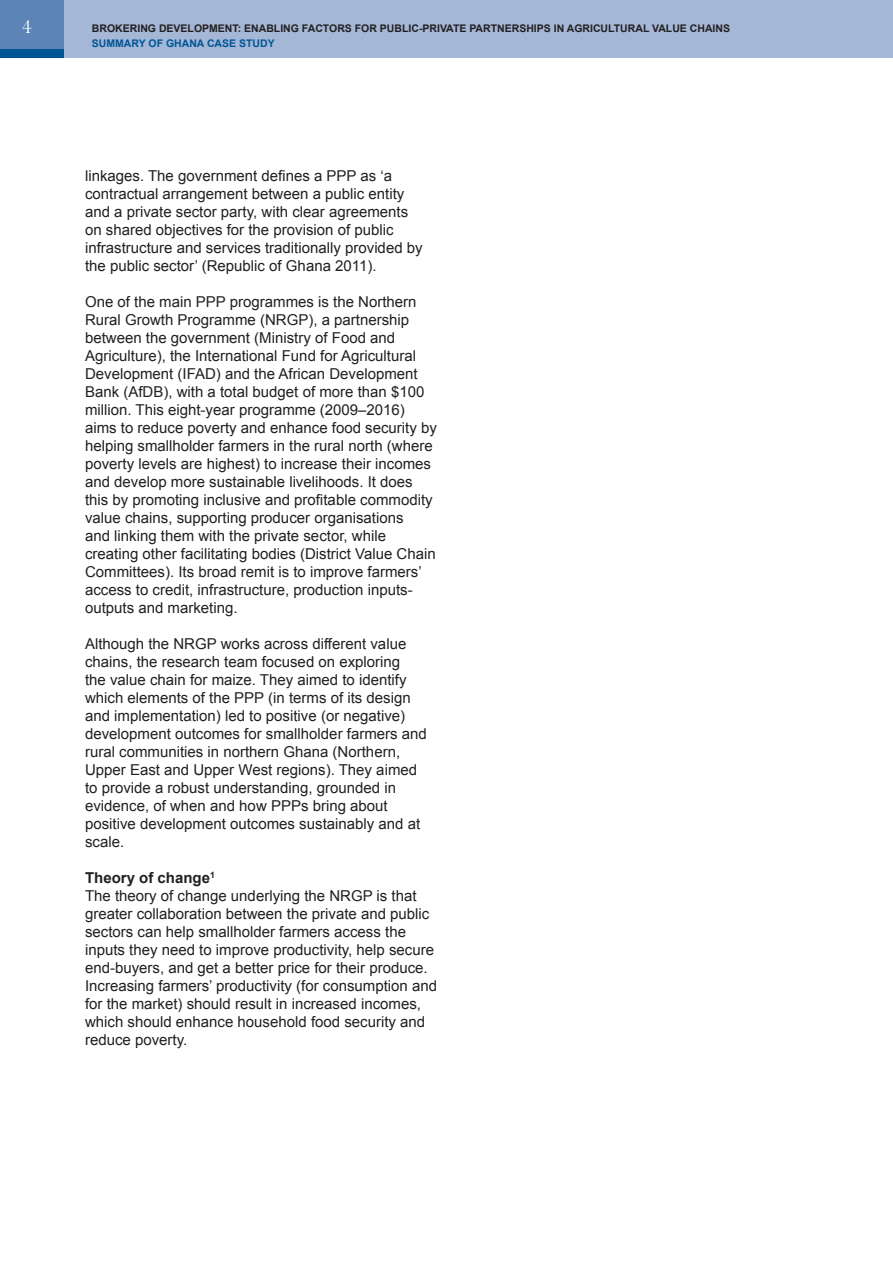
<style>
.page{position:relative;width:893px;height:1263px;background:#fff}
.page>*{position:absolute;margin:0;border:0;box-sizing:border-box;transform-origin:0 0}
.t1{font:19.5px "Baskerville No 2 BT";color:#fff}
.t2{font:15px/18px "Arial";color:#231f20}
.t3{font:700 15px "Arial";color:#231f20}
.t4{font:700 10.5px "Arial";color:#231f20}
.t5{font:700 10.5px "Arial";color:#005595}
</style>
<div class="page">
<div style="left:0;top:0;width:893px;height:57px;background:#a4b7d7"></div>
<div style="left:0;top:0;width:64px;height:57px;background:#5c84b7"></div>
<div style="left:0;top:49px;width:64px;height:8px;background:#005595"></div>
<hr style="left:892px;top:0;width:1px;height:58px;background:#a4b7d7">
<p class="t1" style="left:22px;top:14px;width:11px">4</p>
<p class="t4" style="left:92px;top:21px;width:640px">BROKERING DEVELOPMENT: ENABLING FACTORS FOR PUBLIC-PRIVATE PARTNERSHIPS IN AGRICULTURAL VALUE CHAINS</p>
<p class="t5" style="left:92px;top:36px;width:184px">SUMMARY OF GHANA CASE STUDY</p>
<p class="t2" style="left:85px;top:167px;width:339px">linkages. The government defines a PPP as ‘a contractual arrangement between a public entity and a private sector party, with clear agreements on shared objectives for the provision of public infrastructure and services traditionally provided by the public sector’ (Republic of Ghana 2011).</p>
<p class="t2" style="left:85px;top:293px;width:353px">One of the main PPP programmes is the Northern Rural Growth Programme (NRGP), a partnership between the government (Ministry of Food and Agriculture), the International Fund for Agricultural Development (IFAD) and the African Development Bank (AfDB), with a total budget of more than $100 million. This eight-year programme (2009–2016) aims to reduce poverty and enhance food security by helping smallholder farmers in the rural north (where poverty levels are highest) to increase their incomes and develop more sustainable livelihoods. It does this by promoting inclusive and profitable commodity value chains, supporting producer organisations<br>and linking them with the private sector, while creating other facilitating bodies (District Value Chain Committees). Its broad remit is to improve farmers’ access to credit, infrastructure, production inputs&shy;outputs and marketing.</p>
<p class="t2" style="left:85px;top:635px;width:343px">Although the NRGP works across different value chains, the research team focused on exploring<br>the value chain for maize. They aimed to identify which elements of the PPP (in terms of its design and implementation) led to positive (or negative) development outcomes for smallholder farmers and rural communities in northern Ghana (Northern, Upper East and Upper West regions). They aimed to provide a robust understanding, grounded in evidence, of when and how PPPs bring about positive development outcomes sustainably and at scale.</p>
<p class="t3" style="left:85px;top:868px;width:131px">Theory of change<sup>1</sup></p>
<p class="t2" style="left:85px;top:887px;width:354px">The theory of change underlying the NRGP is that greater collaboration between the private and public sectors can help smallholder farmers access the inputs they need to improve productivity, help secure end-buyers, and get a better price for their produce.<br>Increasing farmers’ productivity (for consumption and for the market) should result in increased incomes, which should enhance household food security and reduce poverty.</p>
</div>
